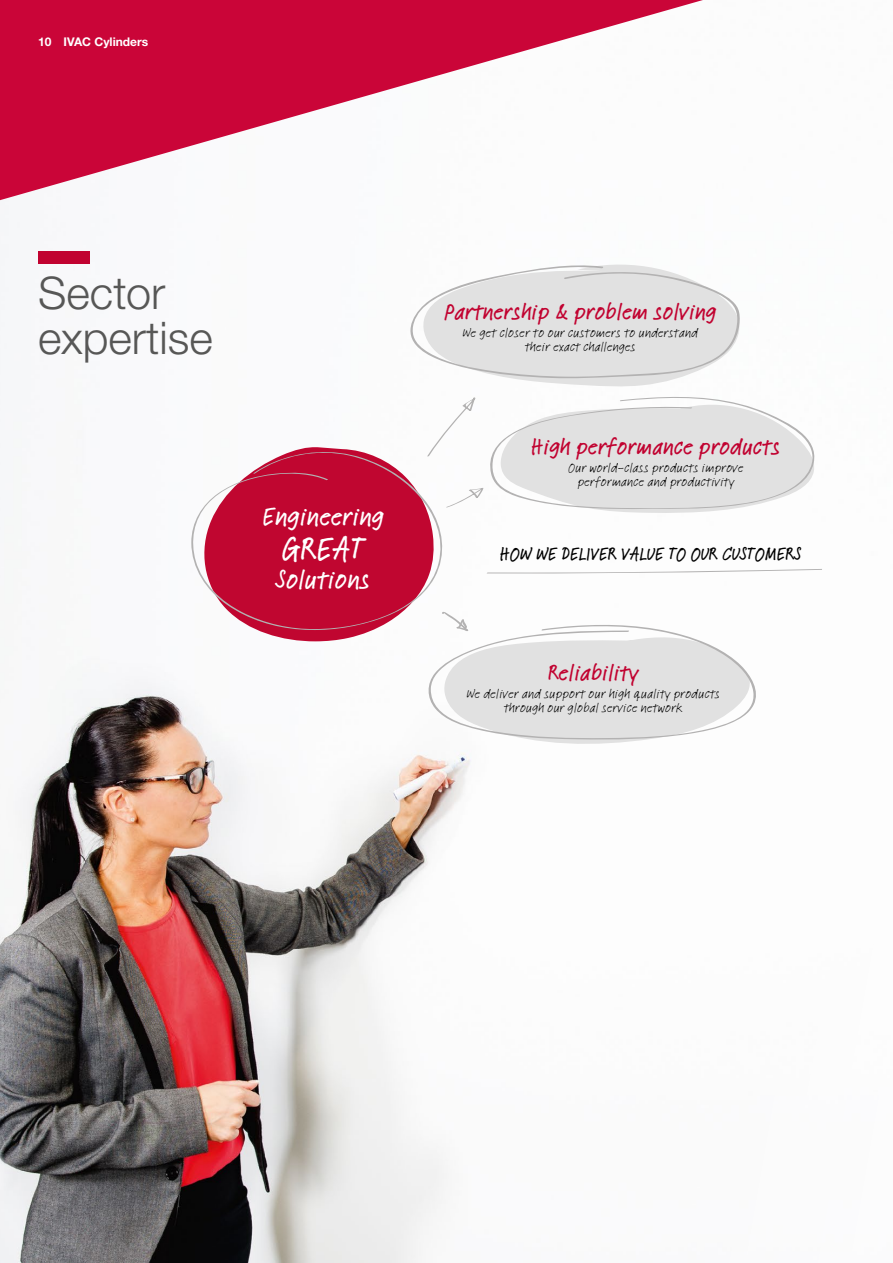
<style>
.page{position:relative;width:893px;height:1263px;background:#fff}
.page>*{position:absolute;margin:0;border:0;box-sizing:border-box;transform-origin:0 0}
.t1{font:300 45px/45px "Helvetica Neue LTW1 G";color:#575756}
.t2{font:500 35.1px "Feltpen LTCE";color:#fff}
.t3{font:500 27.3px "Feltpen LTCE";color:#fff}
.t4{font:500 23.7px "Feltpen LTCE";color:#c10230}
.t5{font:500 19.5px "Feltpen LTCE";color:#000}
.t6{font:13.5px/13.5px "Feltpen LTCE";color:#000;text-align:center}
.t7{font:700 12px "Helvetica Neue LTW1 G";color:#fff}
</style>
<div class="page">
<img style="left:0;top:200px;width:471px;height:1063px">
<svg style="left:207px;top:446px;width:220px;height:195px"></svg>
<svg style="left:172px;top:397px;width:35px;height:102px"></svg>
<svg style="left:172px;top:584px;width:50px;height:121px"></svg>
<svg style="left:172px;top:275px;width:46px;height:95px"></svg>
<svg style="left:427px;top:395px;width:388px;height:118px"></svg>
<svg style="left:403px;top:258px;width:337px;height:129px"></svg>
<svg style="left:190px;top:448px;width:257px;height:188px;fill:#c00630"></svg>
<img style="left:172px;top:722px;width:30px;height:97px">
<svg style="left:487px;top:569px;width:335px;height:5px"></svg>
<svg style="left:426px;top:612px;width:330px;height:135px"></svg>
<svg style="left:0;top:0;width:703px;height:200px"></svg>
<div style="left:38px;top:251px;width:51px;height:13px;background:#c10230"></div>
<p class="t7" style="left:38px;top:34px;width:112px">10 IVAC Cylinders</p>
<h1 class="t1" style="left:38px;top:270px;width:176px">Sector expertise</h1>
<h3 class="t3" style="left:262px;top:498px;width:123px">Engineering</h3>
<h2 class="t2" style="left:282px;top:525px;width:84px">GREAT</h2>
<h3 class="t3" style="left:276px;top:560px;width:96px">Solutions</h3>
<h3 class="t4" style="left:444px;top:295px;width:274px">Partnership &amp; problem solving</h3>
<p class="t6" style="left:462px;top:326px;width:237px">We get closer to our customers to understand their exact challenges</p>
<h3 class="t4" style="left:531px;top:430px;width:251px">High performance products</h3>
<p class="t6" style="left:568px;top:461px;width:177px">Our world-class products improve performance and productivity</p>
<h3 class="t5" style="left:500px;top:540px;width:303px">HOW WE DELIVER VALUE TO OUR CUSTOMERS</h3>
<h3 class="t4" style="left:548px;top:656px;width:92px">Reliability</h3>
<p class="t6" style="left:466px;top:687px;width:255px">We deliver and support our high quality products through our global service network</p>
</div>
